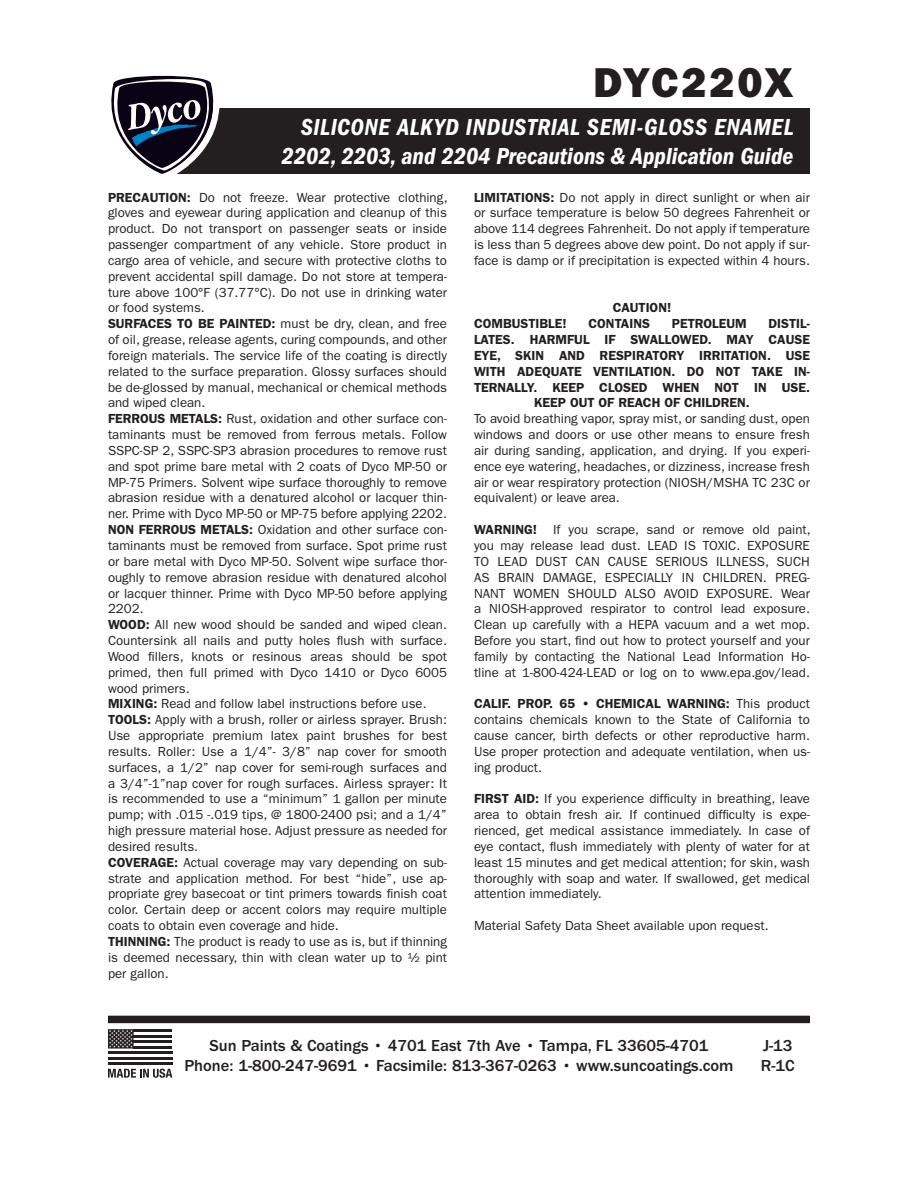
<style>
.page{position:relative;width:918px;height:1188px;background:#fff}
.page>*{position:absolute;margin:0;border:0;box-sizing:border-box;transform-origin:0 0}
.Header_-_Page{font:42px "ITC Franklin Gothic Std Hvy";letter-spacing:.05em;color:#231f20}
.Header_-_Page_Subhea{font:24px "ITC Franklin Gothic Std Dm Cd It";color:#fff}
.Header_-_Page_Subhea-2{font:24px "ITC Franklin Gothic Std Dm Cd It";letter-spacing:.025em;color:#fff}
.t1{font:500 16.5px/19.8px "ITC Franklin Gothic Std";color:#231f20;text-align:center}
.t2{font:13.2px/15.9px "ITC Franklin Gothic Std";color:#231f20;text-align:justify}
.t3{font:600 13.2px "ITC Franklin Gothic Std";color:#231f20}
.s1{font-weight:600}
</style>
<div class="page">
<div style="left:159px;top:108px;width:651px;height:66px;background:#231f20"></div>
<svg style="left:111px;top:75px;width:109px;height:99px"></svg>
<div style="left:108px;top:1016px;width:702px;height:7px;background:#231f20"></div>
<svg style="left:108px;top:1069px;width:64px;height:9px"></svg>
<svg style="left:108px;top:1029px;width:26px;height:20px"></svg>
<hr style="left:134px;top:1035px;width:38px;height:2px;background:#231f20">
<hr style="left:134px;top:1040px;width:38px;height:3px;background:#231f20">
<hr style="left:134px;top:1046px;width:38px;height:3px;background:#231f20">
<hr style="left:134px;top:1029px;width:38px;height:3px;background:#231f20">
<hr style="left:108px;top:1051px;width:64px;height:3px;background:#231f20">
<hr style="left:108px;top:1062px;width:64px;height:3px;background:#231f20">
<hr style="left:108px;top:1057px;width:64px;height:3px;background:#231f20">
<p class="Header_-_Page" style="left:593px;top:57px;width:202px">DYC220X</p>
<p class="Header_-_Page_Subhea-2" style="left:301px;top:113px;width:494px">SILICONE ALKYD INDUSTRIAL SEMI-GLOSS ENAMEL</p>
<p class="Header_-_Page_Subhea" style="left:282px;top:142px;width:513px">2202, 2203, and 2204 Precautions &amp; Application Guide</p>
<p class="t2" style="left:108px;top:189px;width:341px"><span class="s1">PRECAUTION:</span> Do not freeze. Wear protective clothing, gloves and eyewear during application and cleanup of this product. Do not transport on passenger seats or inside passenger compartment of any vehicle. Store product in cargo area of vehicle, and secure with protective cloths to prevent accidental spill damage. Do not store at tempera&shy;ture above 100°F (37.77°C). Do not use in drinking water or food systems.</p>
<p class="t2" style="left:108px;top:316px;width:341px"><span class="s1">SURFACES TO BE PAINTED:</span> must be dry, clean, and free of oil, grease, release agents, curing compounds, and other foreign materials. The service life of the coating is directly related to the surface preparation. Glossy surfaces should be de-glossed by manual, mechanical or chemical methods and wiped clean.</p>
<p class="t2" style="left:108px;top:411px;width:341px"><span class="s1">FERROUS METALS:</span> Rust, oxidation and other surface con&shy;taminants must be removed from ferrous metals. Follow SSPC-SP 2, SSPC-SP3 abrasion procedures to remove rust and spot prime bare metal with 2 coats of Dyco MP-50 or MP-75 Primers. Solvent wipe surface thoroughly to remove abrasion residue with a denatured alcohol or lacquer thin&shy;ner. Prime with Dyco MP-50 or MP-75 before applying 2202.</p>
<p class="t2" style="left:108px;top:522px;width:341px"><span class="s1">NON FERROUS METALS:</span> Oxidation and other surface con&shy;taminants must be removed from surface. Spot prime rust or bare metal with Dyco MP-50. Solvent wipe surface thor&shy;oughly to remove abrasion residue with denatured alcohol or lacquer thinner. Prime with Dyco MP-50 before applying 2202.</p>
<p class="t2" style="left:108px;top:617px;width:341px"><span class="s1">WOOD:</span> All new wood should be sanded and wiped clean.<br>Countersink all nails and putty holes flush with surface.<br>Wood fillers, knots or resinous areas should be spot primed, then full primed with Dyco 1410 or Dyco 6005 wood primers.</p>
<p class="t2" style="left:108px;top:696px;width:320px"><span class="s1">MIXING:</span> Read and follow label instructions before use.</p>
<p class="t2" style="left:108px;top:712px;width:341px"><span class="s1">TOOLS:</span> Apply with a brush, roller or airless sprayer. Brush:<br>Use appropriate premium latex paint brushes for best results. Roller: Use a 1/4”- 3/8” nap cover for smooth surfaces, a 1/2” nap cover for semi-rough surfaces and a 3/4”-1”nap cover for rough surfaces. Airless sprayer: It is recommended to use a “minimum” 1 gallon per minute pump; with .015 -.019 tips, @ 1800-2400 psi; and a 1/4” high pressure material hose. Adjust pressure as needed for desired results.</p>
<p class="t2" style="left:108px;top:854px;width:341px"><span class="s1">COVERAGE:</span> Actual coverage may vary depending on sub&shy;strate and application method. For best “hide”, use ap&shy;propriate grey basecoat or tint primers towards finish coat color. Certain deep or accent colors may require multiple coats to obtain even coverage and hide.</p>
<p class="t2" style="left:108px;top:934px;width:341px"><span class="s1">THINNING:</span> The product is ready to use as is, but if thinning is deemed necessary, thin with clean water up to ½ pint per gallon.</p>
<p class="t2" style="left:474px;top:189px;width:338px"><span class="s1">LIMITATIONS:</span> Do not apply in direct sunlight or when air or surface temperature is below 50 degrees Fahrenheit or above 114 degrees Fahrenheit. Do not apply if temperature is less than 5 degrees above dew point. Do not apply if sur&shy;face is damp or if precipitation is expected within 4 hours.</p>
<p class="t3" style="left:613px;top:300px;width:60px">CAUTION!</p>
<p class="t3" style="left:474px;top:316px;width:94px">COMBUSTIBLE!</p>
<p class="t3" style="left:589px;top:316px;width:63px">CONTAINS</p>
<p class="t3" style="left:672px;top:316px;width:76px">PETROLEUM</p>
<p class="t3" style="left:769px;top:316px;width:43px">DISTIL-</p>
<p class="t3" style="left:474px;top:332px;width:338px">LATES. HARMFUL IF SWALLOWED. MAY CAUSE</p>
<p class="t3" style="left:474px;top:348px;width:338px">EYE, SKIN AND RESPIRATORY IRRITATION. USE</p>
<p class="t3" style="left:474px;top:363px;width:338px">WITH ADEQUATE VENTILATION. DO NOT TAKE IN-</p>
<p class="t3" style="left:474px;top:379px;width:338px">TERNALLY. KEEP CLOSED WHEN NOT IN USE.</p>
<p class="t3" style="left:534px;top:395px;width:217px">KEEP OUT OF REACH OF CHILDREN.</p>
<p class="t2" style="left:474px;top:411px;width:338px">To avoid breathing vapor, spray mist, or sanding dust, open windows and doors or use other means to ensure fresh air during sanding, application, and drying. If you experi&shy;ence eye watering, headaches, or dizziness, increase fresh air or wear respiratory protection (NIOSH/MSHA TC 23C or equivalent) or leave area.</p>
<p class="t2" style="left:474px;top:522px;width:338px"><span class="s1">WARNING!</span> If you scrape, sand or remove old paint, you may release lead dust. LEAD IS TOXIC. EXPOSURE TO LEAD DUST CAN CAUSE SERIOUS ILLNESS, SUCH AS BRAIN DAMAGE, ESPECIALLY IN CHILDREN. PREG-NANT WOMEN SHOULD ALSO AVOID EXPOSURE. Wear a NIOSH-approved respirator to control lead exposure.<br>Clean up carefully with a HEPA vacuum and a wet mop.<br>Before you start, find out how to protect yourself and your family by contacting the National Lead Information Ho&shy;tline at 1-800-424-LEAD or log on to www.epa.gov/lead.</p>
<p class="t2" style="left:474px;top:696px;width:338px"><span class="s1">CALIF. PROP. 65 • CHEMICAL WARNING:</span> This product contains chemicals known to the State of California to cause cancer, birth defects or other reproductive harm.<br>Use proper protection and adequate ventilation, when us&shy;ing product.</p>
<p class="t2" style="left:474px;top:791px;width:338px"><span class="s1">FIRST AID:</span> If you experience difficulty in breathing, leave area to obtain fresh air. If continued difficulty is expe&shy;rienced, get medical assistance immediately. In case of eye contact, flush immediately with plenty of water for at least 15 minutes and get medical attention; for skin, wash thoroughly with soap and water. If swallowed, get medical attention immediately.</p>
<p class="t2" style="left:474px;top:918px;width:296px">Material Safety Data Sheet available upon request.</p>
<p class="t1" style="left:184px;top:1036px;width:551px">Sun Paints &amp; Coatings • 4701 East 7th Ave • Tampa, FL 33605-4701<br>Phone: 1-800-247-9691 • Facsimile: 813-367-0263 • www.suncoatings.com</p>
<p class="t1" style="left:763px;top:1036px;width:31px">J-13</p>
<p class="t1" style="left:761px;top:1056px;width:35px">R-1C</p>
</div>
